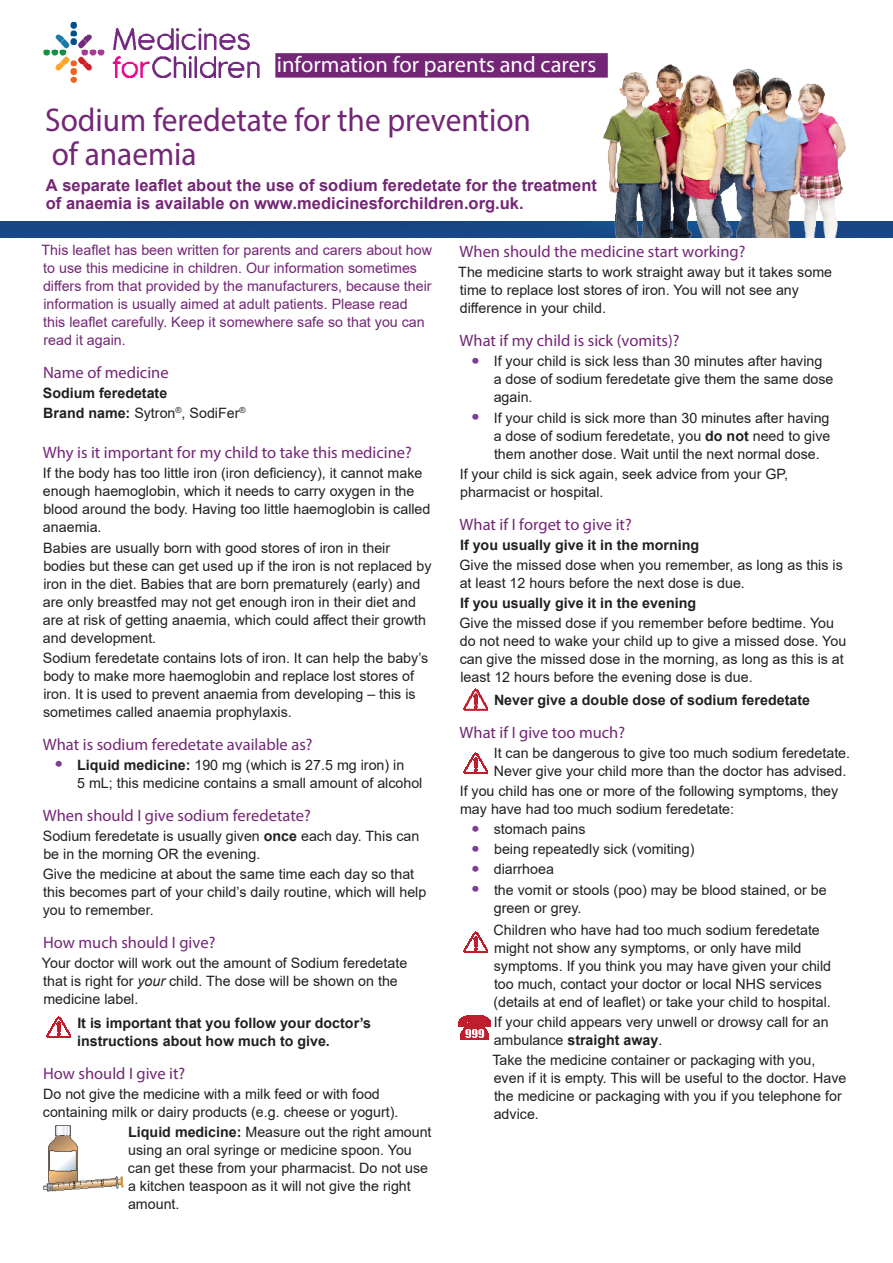
<style>
.page{position:relative;width:893px;height:1263px;background:#fff}
.page>*{position:absolute;margin:0;border:0;box-sizing:border-box;transform-origin:0 0}
._09a_Leaflet_title{font:33px "Myriad Pro";color:#732676;scale:.95 1}
._09b_Information_for{font:22.5px "Myriad Pro";color:#fff}
._04_Subheading{font:16.5px "Myriad Pro";color:#732676}
._09c_Leaflet_introdu{font:700 16.5px/18px "Arial";color:#732676}
._01b_Body_with_bold{font:16.5px "Myriad Pro";color:#732676}
._01_Body{font:14.25px/18px "Arial";color:#231f20}
._01a_Body_indent{font:14.25px/18px "Arial";color:#231f20}
._06_Introduction_tex{font:14.25px/18px "Arial";color:#732676}
._01c_Body_next_to_ad{font:14.25px/18px "Arial";color:#231f20}
._01a_Body_indent-2{font:700 14.25px/18px "Arial";color:#231f20}
._01_Body-2{font:700 14.25px "Arial";color:#231f20}
._01b_Body_with_bold-2{font:14.25px "Arial";color:#231f20}
._01b_Body_with_bold-3{font:700 14.25px "Arial";color:#231f20}
.s1{font-weight:700}
.s2{font-weight:700;font-size:21px;color:#7e3e98}
.s3{font-style:italic}
</style>
<div class="page">
<img style="left:46px;top:1016px;width:25px;height:22px">
<img style="left:463px;top:931px;width:25px;height:22px">
<img style="left:43px;top:1125px;width:80px;height:67px">
<img style="left:463px;top:688px;width:25px;height:23px">
<img style="left:458px;top:1015px;width:33px;height:25px">
<img style="left:463px;top:752px;width:25px;height:22px">
<div style="left:0;top:221px;width:893px;height:17px;background:#184785"></div>
<div style="left:276px;top:54px;width:331px;height:23px;background:#732676"></div>
<div style="left:275px;top:53px;width:333px;height:25px;border:2px solid #732676"></div>
<img style="left:590px;top:56px;width:260px;height:182px">
<img style="left:43px;top:23px;width:217px;height:60px">
<p class="_09b_Information_for" style="left:277px;top:51px;width:321px">information for parents and carers</p>
<p class="_09a_Leaflet_title" style="left:45px;top:100px;width:513px">Sodium feredetate for the prevention</p>
<p class="_09a_Leaflet_title" style="left:52px;top:134px;width:154px">of anaemia</p>
<p class="_09c_Leaflet_introdu" style="left:46px;top:176px;width:553px">A separate leaflet about the use of sodium feredetate for the treatment of anaemia is available on www.medicinesforchildren.org.uk.</p>
<p class="_06_Introduction_tex" style="left:42px;top:241px;width:392px">This leaflet has been written for parents and carers about how to use this medicine in children. Our information sometimes differs from that provided by the manufacturers, because their information is usually aimed at adult patients. Please read<br>this leaflet carefully. Keep it somewhere safe so that you can read it again.</p>
<p class="_04_Subheading" style="left:43px;top:362px;width:127px">Name of medicine</p>
<p class="_01b_Body_with_bold-3" style="left:43px;top:383px;width:126px">Sodium feredetate</p>
<p class="_01b_Body_with_bold-2" style="left:43px;top:403px;width:204px"><span class="s1">Brand name:</span> Sytron<sup>®</sup>, SodiFer<sup>®</sup></p>
<p class="_01b_Body_with_bold" style="left:43px;top:443px;width:371px">Why is it important for my child to take this medicine?</p>
<p class="_01_Body" style="left:43px;top:464px;width:389px">If the body has too little iron (iron deficiency), it cannot make enough haemoglobin, which it needs to carry oxygen in the blood around the body. Having too little haemoglobin is called anaemia.</p>
<p class="_01_Body" style="left:43px;top:538px;width:390px">Babies are usually born with good stores of iron in their bodies but these can get used up if the iron is not replaced by iron in the diet. Babies that are born prematurely (early) and are only breastfed may not get enough iron in their diet and are at risk of getting anaemia, which could affect their growth and development.</p>
<p class="_01_Body" style="left:43px;top:649px;width:387px">Sodium feredetate contains lots of iron. It can help the baby’s body to make more haemoglobin and replace lost stores of iron. It is used to prevent anaemia from developing – this is sometimes called anaemia prophylaxis.</p>
<p class="_04_Subheading" style="left:43px;top:734px;width:271px">What is sodium feredetate available as?</p>
<p class="_01_Body" style="left:77px;top:756px;width:347px;text-indent:-22px"><span class="s2">•</span> <span class="s1">Liquid medicine:</span> 190 mg (which is 27.5 mg iron) in<br>5 mL; this medicine contains a small amount of alcohol</p>
<p class="_04_Subheading" style="left:43px;top:805px;width:270px">When should I give sodium feredetate?</p>
<p class="_01_Body" style="left:43px;top:827px;width:378px">Sodium feredetate is usually given <span class="s1">once</span> each day. This can be in the morning OR the evening.</p>
<p class="_01_Body" style="left:43px;top:865px;width:385px">Give the medicine at about the same time each day so that this becomes part of your child’s daily routine, which will help you to remember.</p>
<p class="_04_Subheading" style="left:43px;top:932px;width:174px">How much should I give?</p>
<p class="_01_Body" style="left:42px;top:954px;width:367px">Your doctor will work out the amount of Sodium feredetate that is right for <span class="s3">your</span> child. The dose will be shown on the medicine label.</p>
<p class="_01a_Body_indent-2" style="left:77px;top:1014px;width:295px">It is important that you follow your doctor’s instructions about how much to give.</p>
<p class="_04_Subheading" style="left:43px;top:1063px;width:144px">How should I give it?</p>
<p class="_01_Body" style="left:43px;top:1085px;width:357px">Do not give the medicine with a milk feed or with food containing milk or dairy products (e.g. cheese or yogurt).</p>
<p class="_01c_Body_next_to_ad" style="left:128px;top:1123px;width:305px"><span class="s1">Liquid medicine:</span> Measure out the right amount using an oral syringe or medicine spoon. You can get these from your pharmacist. Do not use a kitchen teaspoon as it will not give the right amount.</p>
<p class="_04_Subheading" style="left:460px;top:241px;width:287px">When should the medicine start working?</p>
<p class="_01_Body" style="left:458px;top:263px;width:375px">The medicine starts to work straight away but it takes some time to replace lost stores of iron. You will not see any difference in your child.</p>
<p class="_04_Subheading" style="left:460px;top:330px;width:221px">What if my child is sick (vomits)?</p>
<p class="_01_Body" style="left:494px;top:352px;width:341px;text-indent:-22px"><span class="s2">•</span> If your child is sick less than 30 minutes after having a dose of sodium feredetate give them the same dose again.</p>
<p class="_01_Body" style="left:494px;top:408px;width:338px;text-align:justify;text-indent:-22px"><span class="s2">•</span> If your child is sick more than 30 minutes after having a dose of sodium feredetate, you <span class="s1">do not</span> need to give them another dose. Wait until the next normal dose.</p>
<p class="_01_Body" style="left:460px;top:464px;width:330px">If your child is sick again, seek advice from your GP, pharmacist or hospital.</p>
<p class="_04_Subheading" style="left:460px;top:514px;width:174px">What if I forget to give it?</p>
<p class="_01_Body-2" style="left:460px;top:535px;width:241px">If you usually give it in the morning</p>
<p class="_01_Body" style="left:459px;top:556px;width:385px">Give the missed dose when you remember, as long as this is at least 12 hours before the next dose is due.</p>
<p class="_01_Body-2" style="left:460px;top:593px;width:237px">If you usually give it in the evening</p>
<p class="_01_Body" style="left:459px;top:614px;width:388px">Give the missed dose if you remember before bedtime. You do not need to wake your child up to give a missed dose. You can give the missed dose in the morning, as long as this is at least 12 hours before the evening dose is due.</p>
<p class="_01a_Body_indent-2" style="left:494px;top:691px;width:317px">Never give a double dose of sodium feredetate</p>
<p class="_04_Subheading" style="left:460px;top:722px;width:167px">What if I give too much?</p>
<p class="_01a_Body_indent" style="left:494px;top:744px;width:358px">It can be dangerous to give too much sodium feredetate.<br>Never give your child more than the doctor has advised.</p>
<p class="_01_Body" style="left:460px;top:782px;width:380px">If you child has one or more of the following symptoms, they may have had too much sodium feredetate:</p>
<p class="_01_Body" style="left:472px;top:820px;width:115px"><span class="s2">•</span> stomach pains</p>
<p class="_01_Body" style="left:472px;top:840px;width:224px"><span class="s2">•</span> being repeatedly sick (vomiting)</p>
<p class="_01_Body" style="left:472px;top:860px;width:84px"><span class="s2">•</span> diarrhoea</p>
<p class="_01_Body" style="left:494px;top:880px;width:334px;text-indent:-22px"><span class="s2">•</span> the vomit or stools (poo) may be blood stained, or be green or grey.</p>
<p class="_01a_Body_indent" style="left:493px;top:921px;width:339px">Children who have had too much sodium feredetate might not show any symptoms, or only have mild symptoms. If you think you may have given your child too much, contact your doctor or local NHS services (details at end of leaflet) or take your child to hospital.</p>
<p class="_01a_Body_indent" style="left:494px;top:1013px;width:336px">If your child appears very unwell or drowsy call for an ambulance <span class="s1">straight away</span>.</p>
<p class="_01a_Body_indent" style="left:492px;top:1051px;width:356px">Take the medicine container or packaging with you, even if it is empty. This will be useful to the doctor. Have the medicine or packaging with you if you telephone for advice.</p>
</div>
